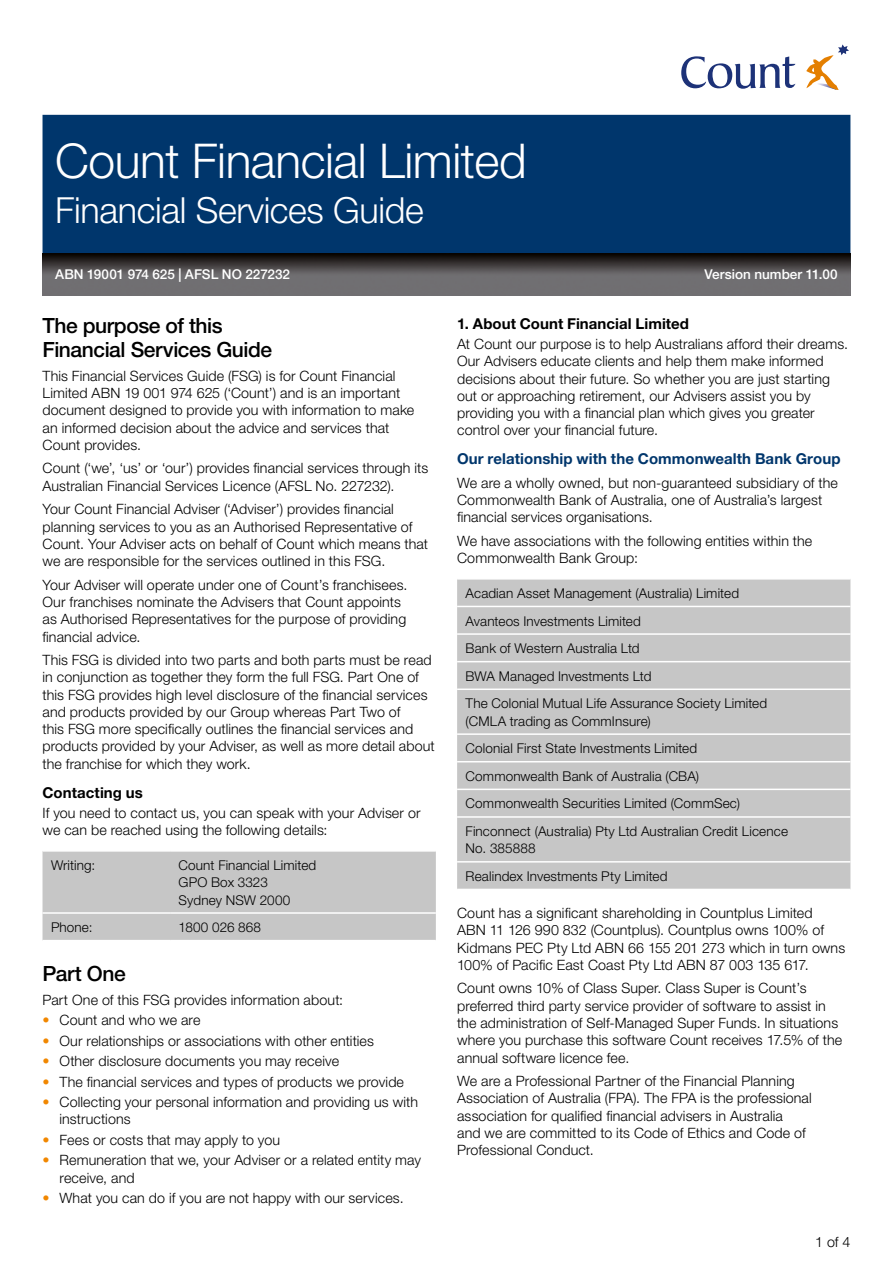
<style>
.page{position:relative;width:893px;height:1263px;background:#fff}
.page>*{position:absolute;margin:0;border:0;box-sizing:border-box;transform-origin:0 0}
.t1{font:300 48px "Helvetica Neue LT";letter-spacing:-.01em;color:#fff}
.t2{font:300 36px "Helvetica Neue LT";letter-spacing:-.01em;color:#fff}
.t3{font:500 21px/24px "Helvetica Neue LT";letter-spacing:-.02em;color:#000}
.t4{font:700 15px "Helvetica Neue LT";letter-spacing:.005em;color:#00366c}
.t5{font:700 15px "Helvetica Neue LT";letter-spacing:.005em;color:#000}
.t6{font:300 14.25px/17.2px "Helvetica Neue LT";letter-spacing:.01em;color:#000}
.t7{font:300 13.5px/27.6px "Helvetica Neue LT";letter-spacing:.01em;color:#000}
.t8{font:500 13.5px "Helvetica Neue LT";color:#fff}
.s1{color:#f18700}
</style>
<div class="page">
<div style="left:43px;top:115px;width:807px;height:138px;background:#00366c"></div>
<img style="left:43px;top:253px;width:807px;height:43px">
<svg style="left:681px;top:56px;width:114px;height:33px"></svg>
<svg style="left:806px;top:44px;width:43px;height:46px"></svg>
<div style="left:43px;top:852px;width:393px;height:88px;background:#c6c6c6"></div>
<hr style="left:43px;top:912px;width:127px;height:2px;background:#fff">
<hr style="left:170px;top:912px;width:266px;height:2px;background:#fff">
<div style="left:457px;top:580px;width:393px;height:309px;background:#c6c6c6"></div>
<hr style="left:457px;top:606px;width:393px;height:1px;background:#fff">
<hr style="left:457px;top:633px;width:393px;height:2px;background:#fff">
<hr style="left:457px;top:661px;width:393px;height:1px;background:#fff">
<hr style="left:457px;top:688px;width:393px;height:2px;background:#fff">
<hr style="left:457px;top:733px;width:393px;height:2px;background:#fff">
<hr style="left:457px;top:761px;width:393px;height:1px;background:#fff">
<hr style="left:457px;top:789px;width:393px;height:1px;background:#fff">
<hr style="left:457px;top:816px;width:393px;height:2px;background:#fff">
<hr style="left:457px;top:861px;width:393px;height:1px;background:#fff">
<h1 class="t1" style="left:55px;top:132px;width:473px">Count Financial Limited</h1>
<h2 class="t2" style="left:55px;top:188px;width:370px">Financial Services Guide</h2>
<p class="t8" style="left:55px;top:267px;width:236px">ABN 19001 974 625 | AFSL No 227232</p>
<p class="t8" style="left:704px;top:267px;width:135px">Version number 11.00</p>
<h3 class="t3" style="left:43px;top:313px;width:231px">The purpose of this<br>Financial Services Guide</h3>
<p class="t6" style="left:43px;top:367px;width:373px">This Financial Services Guide (FSG) is for Count Financial Limited ABN 19 001 974 625 (‘Count’) and is an important document designed to provide you with information to make an informed decision about the advice and services that Count provides.</p>
<p class="t6" style="left:43px;top:459px;width:387px">Count (‘we’, ‘us’ or ‘our’) provides financial services through its<br>Australian Financial Services Licence (AFSL No. 227232).</p>
<p class="t6" style="left:43px;top:500px;width:387px">Your Count Financial Adviser (‘Adviser’) provides financial planning services to you as an Authorised Representative of Count. Your Adviser acts on behalf of Count which means that we are responsible for the services outlined in this FSG.</p>
<p class="t6" style="left:43px;top:576px;width:367px">Your Adviser will operate under one of Count’s franchisees.<br>Our franchises nominate the Advisers that Count appoints as Authorised Representatives for the purpose of providing financial advice.</p>
<p class="t6" style="left:43px;top:651px;width:394px">This FSG is divided into two parts and both parts must be read in conjunction as together they form the full FSG. Part One of this FSG provides high level disclosure of the financial services and products provided by our Group whereas Part Two of<br>this FSG more specifically outlines the financial services and products provided by your Adviser, as well as more detail about the franchise for which they work.</p>
<p class="t5" style="left:43px;top:783px;width:102px">Contacting us</p>
<p class="t6" style="left:43px;top:804px;width:379px">If you need to contact us, you can speak with your Adviser or we can be reached using the following details:</p>
<p class="t7" style="left:51px;top:851px;width:46px">Writing:</p>
<p class="t7" style="left:179px;top:856px;width:139px;line-height:17.2px">Count Financial Limited<br>GPO Box 3323<br>Sydney NSW 2000</p>
<p class="t7" style="left:51px;top:913px;width:43px">Phone:</p>
<p class="t7" style="left:179px;top:913px;width:84px">1800 026 868</p>
<h3 class="t3" style="left:43px;top:962px;width:85px">Part One</h3>
<p class="t6" style="left:43px;top:991px;width:302px">Part One of this FSG provides information about:</p>
<p class="t6" style="left:43px;top:1011px;width:159px"><span class="s1">•</span> Count and who we are</p>
<p class="t6" style="left:43px;top:1032px;width:333px"><span class="s1">•</span> Our relationships or associations with other entities</p>
<p class="t6" style="left:43px;top:1052px;width:298px"><span class="s1">•</span> Other disclosure documents you may receive</p>
<p class="t6" style="left:43px;top:1073px;width:363px"><span class="s1">•</span> The financial services and types of products we provide</p>
<p class="t6" style="left:60px;top:1093px;width:360px;text-indent:-17px"><span class="s1">•</span> Collecting your personal information and providing us with instructions</p>
<p class="t6" style="left:43px;top:1131px;width:239px"><span class="s1">•</span> Fees or costs that may apply to you</p>
<p class="t6" style="left:60px;top:1151px;width:363px;text-indent:-17px"><span class="s1">•</span> Remuneration that we, your Adviser or a related entity may receive, and</p>
<p class="t6" style="left:43px;top:1189px;width:363px"><span class="s1">•</span> What you can do if you are not happy with our services.</p>
<p class="t5" style="left:457px;top:314px;width:233px">1. About Count Financial Limited</p>
<p class="t6" style="left:457px;top:335px;width:392px">At Count our purpose is to help Australians afford their dreams.<br>Our Advisers educate clients and help them make informed decisions about their future. So whether you are just starting out or approaching retirement, our Advisers assist you by providing you with a financial plan which gives you greater control over your financial future.</p>
<p class="t4" style="left:457px;top:450px;width:385px">Our relationship with the Commonwealth Bank Group</p>
<p class="t6" style="left:457px;top:474px;width:382px">We are a wholly owned, but non‑guaranteed subsidiary of the<br>Commonwealth Bank of Australia, one of Australia’s largest financial services organisations.</p>
<p class="t6" style="left:457px;top:532px;width:357px">We have associations with the following entities within the<br>Commonwealth Bank Group:</p>
<p class="t7" style="left:466px;top:579px;width:303px">Acadian Asset Management (Australia) Limited Avanteos Investments Limited<br>Bank of Western Australia Ltd<br>BWA Managed Investments Ltd<br>The Colonial Mutual Life Assurance Society Limited</p>
<p class="t7" style="left:466px;top:707px;width:324px">(CMLA trading as CommInsure)<br>Colonial First State Investments Limited Commonwealth Bank of Australia (CBA)<br>Commonwealth Securities Limited (CommSec)<br>Finconnect (Australia) Pty Ltd Australian Credit Licence</p>
<p class="t7" style="left:466px;top:834px;width:203px">No. 385888<br>Realindex Investments Pty Limited</p>
<p class="t6" style="left:457px;top:904px;width:390px">Count has a significant shareholding in Countplus Limited<br>ABN 11 126 990 832 (Countplus). Countplus owns 100% of Kidmans PEC Pty Ltd ABN 66 155 201 273 which in turn owns 100% of Pacific East Coast Pty Ltd ABN 87 003 135 617.</p>
<p class="t6" style="left:457px;top:979px;width:387px">Count owns 10% of Class Super. Class Super is Count’s preferred third party service provider of software to assist in the administration of Self‑Managed Super Funds. In situations where you purchase this software Count receives 17.5% of the annual software licence fee.</p>
<p class="t6" style="left:457px;top:1072px;width:356px">We are a Professional Partner of the Financial Planning Association of Australia (FPA). The FPA is the professional association for qualified financial advisers in Australia<br>and we are committed to its Code of Ethics and Code of Professional Conduct.</p>
<p class="t6" style="left:815px;top:1233px;width:37px">1 of 4</p>
</div>
